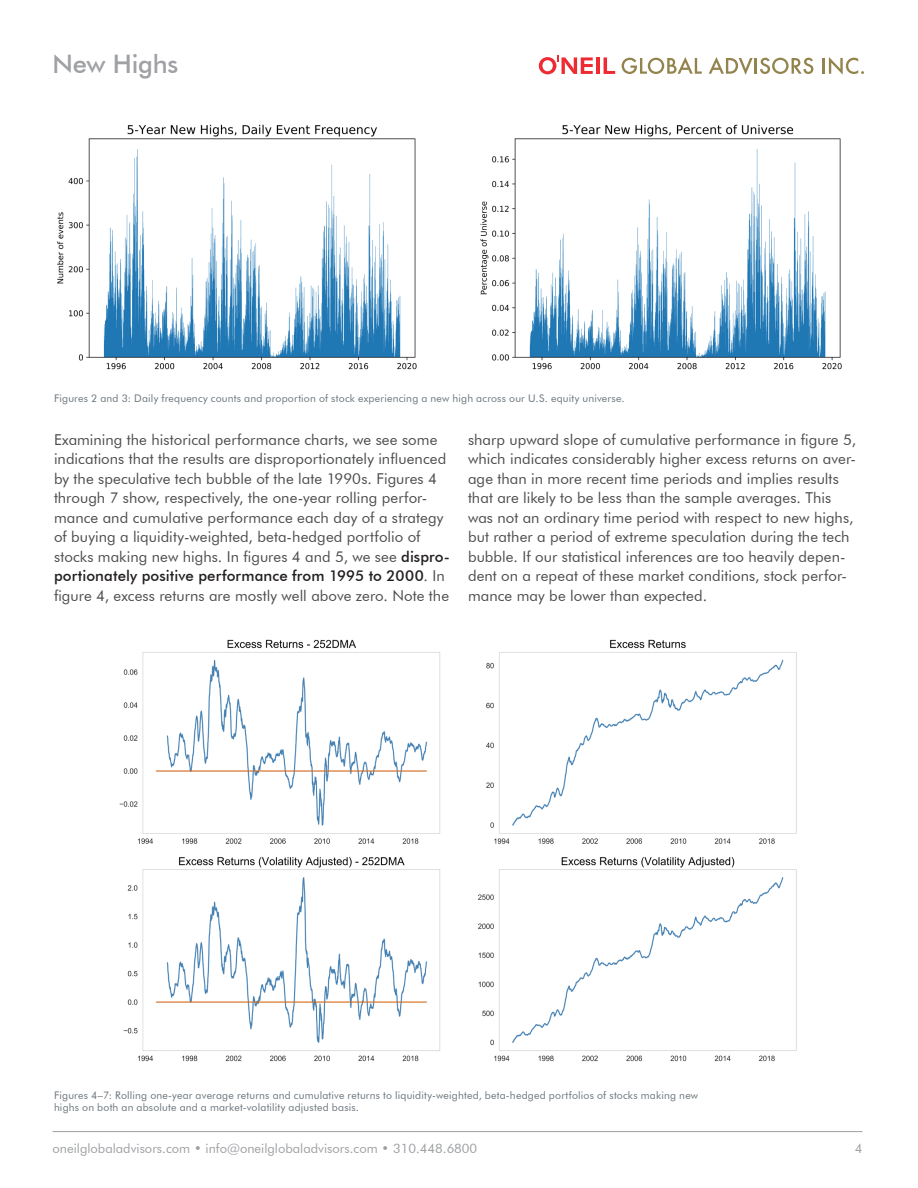
<style>
.page{position:relative;width:918px;height:1188px;background:#fff}
.page>*{position:absolute;margin:0;border:0;box-sizing:border-box;transform-origin:0 0}
.t1{font:500 25.5px "Futura BT";letter-spacing:-.01em;color:#a0a1a5}
.Body{font:15px/19.5px "Futura BT";letter-spacing:.005em;color:#4b4c4d}
.t2{font:12.9px "Futura BT";color:#9d9fa2}
.t3{font:10.5px/12px "Futura BT";letter-spacing:.02em;color:#6a747b}
.s1{font-weight:500;color:#231f20}
</style>
<div class="page">
<hr style="left:52px;top:1131px;width:810px;height:1px;background:#9d9fa2">
<hr style="left:596px;top:57px;width:4px;height:17px;background:#ee2a32">
<svg style="left:604px;top:57px;width:11px;height:17px"></svg>
<svg style="left:539px;top:55px;width:54px;height:19px"></svg>
<svg style="left:622px;top:57px;width:80px;height:17px"></svg>
<svg style="left:709px;top:57px;width:104px;height:18px"></svg>
<svg style="left:823px;top:57px;width:41px;height:18px"></svg>
<img style="left:57px;top:124px;width:360px;height:246px">
<img style="left:480px;top:124px;width:362px;height:246px">
<img style="left:119px;top:639px;width:678px;height:423px">
<h1 class="t1" style="left:52px;top:49px;width:127px">New Highs</h1>
<p class="t3" style="left:54px;top:392px;width:572px">Figures 2 and 3: Daily frequency counts and proportion of stock experiencing a new high across our U.S. equity universe.</p>
<p class="Body" style="left:54px;top:430px;width:398px">Examining the historical performance charts, we see some indications that the results are disproportionately influenced by the speculative tech bubble of the late 1990s. Figures 4 through 7 show, respectively, the one-year rolling perfor&shy;mance and cumulative performance each day of a strategy of buying a liquidity-weighted, beta-hedged portfolio of stocks making new highs. In figures 4 and 5, we see <span class="s1">dispro&shy;portionately positive performance from 1995 to 2000</span>. In figure 4, excess returns are mostly well above zero. Note the</p>
<p class="Body" style="left:468px;top:430px;width:390px">sharp upward slope of cumulative performance in figure 5, which indicates considerably higher excess returns on aver&shy;age than in more recent time periods and implies results that are likely to be less than the sample averages. This was not an ordinary time period with respect to new highs, but rather a period of extreme speculation during the tech bubble. If our statistical inferences are too heavily depen&shy;dent on a repeat of these market conditions, stock perfor&shy;mance may be lower than expected.</p>
<p class="t3" style="left:54px;top:1089px;width:646px">Figures 4–7: Rolling one-year average returns and cumulative returns to liquidity-weighted, beta-hedged portfolios of stocks making new highs on both an absolute and a market-volatility adjusted basis.</p>
<p class="t2" style="left:52px;top:1141px;width:426px">oneilglobaladvisors.com • info@oneilglobaladvisors.com • 310.448.6800</p>
<p class="t2" style="left:855px;top:1141px;width:9px">4</p>
</div>
